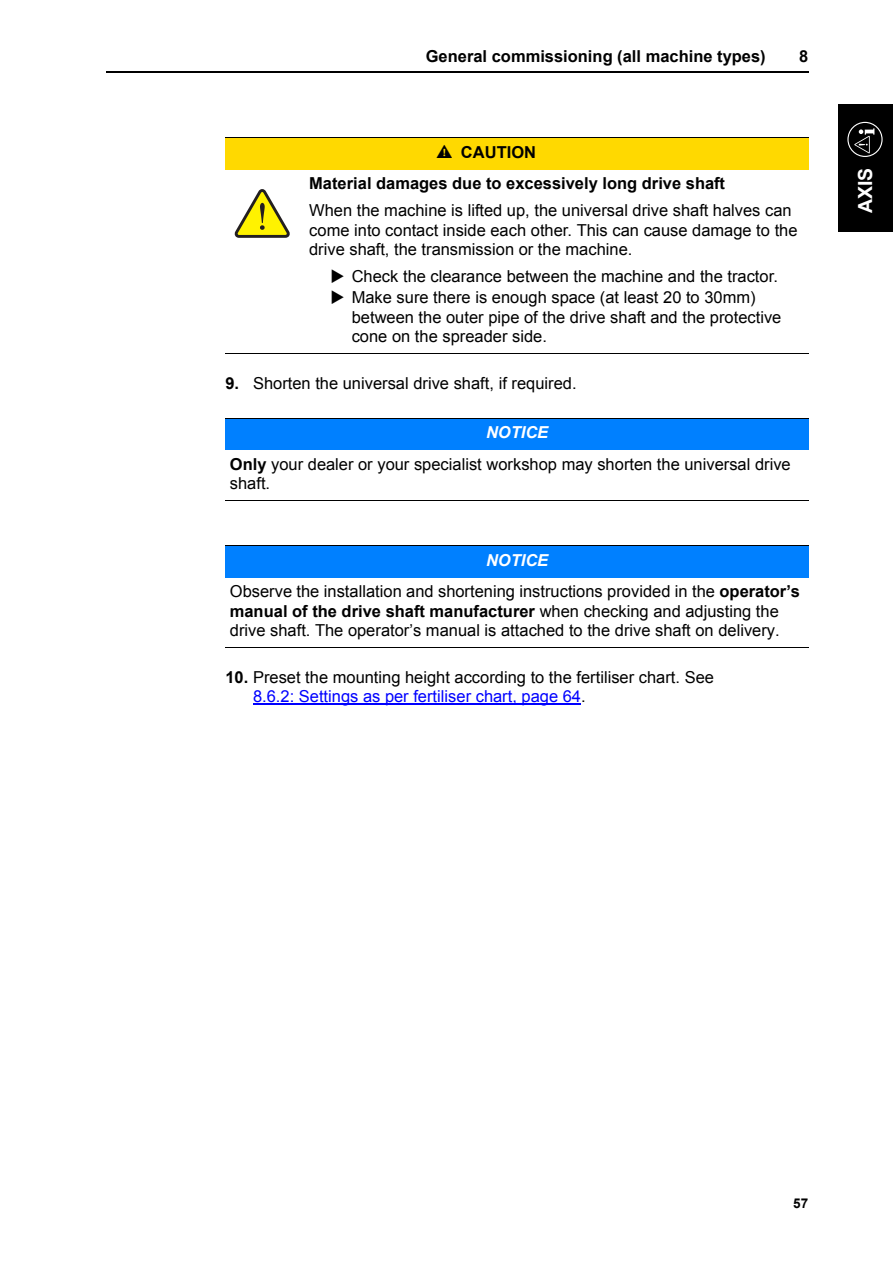
<style>
.page{position:relative;width:893px;height:1263px;background:#fff}
.page>*{position:absolute;margin:0;border:0;box-sizing:border-box;transform-origin:0 0}
.t1{font:700 19.5px "Arial";color:#fff}
.t2{font:16.5px/19.5px "Arial";color:#000}
.t3{font:700 16.5px/31.5px "Arial";color:#000}
.t4{font:700 13.5px "Arial";color:#000}
.s1{font-family:"Reinisch";font-weight:400}
.s2{font-weight:700}
.s3{font-weight:700;font-style:italic;color:#fff}
.s4{color:#00f}
</style>
<div class="page">
<hr style="left:106px;top:72px;width:702px;height:1px;background:#000">
<div style="left:838px;top:104px;width:54px;height:127px;background:#000"></div>
<svg style="left:847px;top:122px;width:35px;height:35px"></svg>
<hr style="left:253px;top:704px;width:46px;height:1px;background:#00f">
<hr style="left:299px;top:704px;width:213px;height:1px;background:#00f">
<hr style="left:512px;top:704px;width:69px;height:1px;background:#00f">
<div style="left:225px;top:138px;width:584px;height:31px;background:#ffd900"></div>
<svg style="left:234px;top:189px;width:56px;height:49px"></svg>
<div style="left:225px;top:418px;width:584px;height:32px;background:#0080ff"></div>
<div style="left:225px;top:546px;width:584px;height:31px;background:#0080ff"></div>
<hr style="left:225px;top:138px;width:584px;height:1px;background:#000">
<hr style="left:225px;top:354px;width:584px;height:1px;background:#000">
<hr style="left:225px;top:418px;width:584px;height:1px;background:#000">
<hr style="left:225px;top:500px;width:584px;height:1px;background:#000">
<hr style="left:225px;top:545px;width:584px;height:1px;background:#000">
<hr style="left:225px;top:648px;width:584px;height:1px;background:#000">
<p class="t3" style="left:426px;top:41px;width:341px">General commissioning (all machine types)</p>
<p class="t3" style="left:799px;top:41px;width:11px">8</p>
<p class="t3" style="left:309px;top:136px;width:417px;text-indent:128px"><span class="s1">n</span> CAUTION<br>Material damages due to excessively long drive shaft</p>
<p class="t2" style="left:309px;top:201px;width:490px">When the machine is lifted up, the universal drive shaft halves can come into contact inside each other. This can cause damage to the drive shaft, the transmission or the machine.</p>
<p class="t2" style="left:330px;top:267px;width:449px">◆ Check the clearance between the machine and the tractor.</p>
<p class="t2" style="left:352px;top:288px;width:431px;text-indent:-21px">◆ Make sure there is enough space (at least 20 to 30mm) between the outer pipe of the drive shaft and the protective cone on the spreader side.</p>
<p class="t2" style="left:225px;top:373px;width:353px"><span class="s2">9.</span> Shorten the universal drive shaft, if required.</p>
<p class="t2" style="left:230px;top:417px;width:562px;line-height:31.5px;text-indent:256px"><span class="s3">NOTICE<br></span><span class="s2">Only</span> your dealer or your specialist workshop may shorten the universal drive</p>
<p class="t2" style="left:230px;top:474px;width:42px">shaft.</p>
<p class="t2" style="left:230px;top:544px;width:571px;line-height:31.5px;text-align:center"><span class="s3">NOTICE<br></span>Observe the installation and shortening instructions provided in the <span class="s2">operator’s</span></p>
<p class="t2" style="left:230px;top:601px;width:551px"><span class="s2">manual of the drive shaft manufacturer</span> when checking and adjusting the drive shaft. The operator’s manual is attached to the drive shaft on delivery.</p>
<p class="t2" style="left:253px;top:667px;width:462px;text-indent:-28px"><span class="s2">10.</span> Preset the mounting height according to the fertiliser chart. See<br><span class="s4">8.6.2: Settings as per fertiliser chart, page 64</span>.</p>
<p class="t1" style="left:854px;top:213px;width:47px;rotate:-90deg">AXIS</p>
<p class="t4" style="left:793px;top:1196px;width:16px">57</p>
</div>
